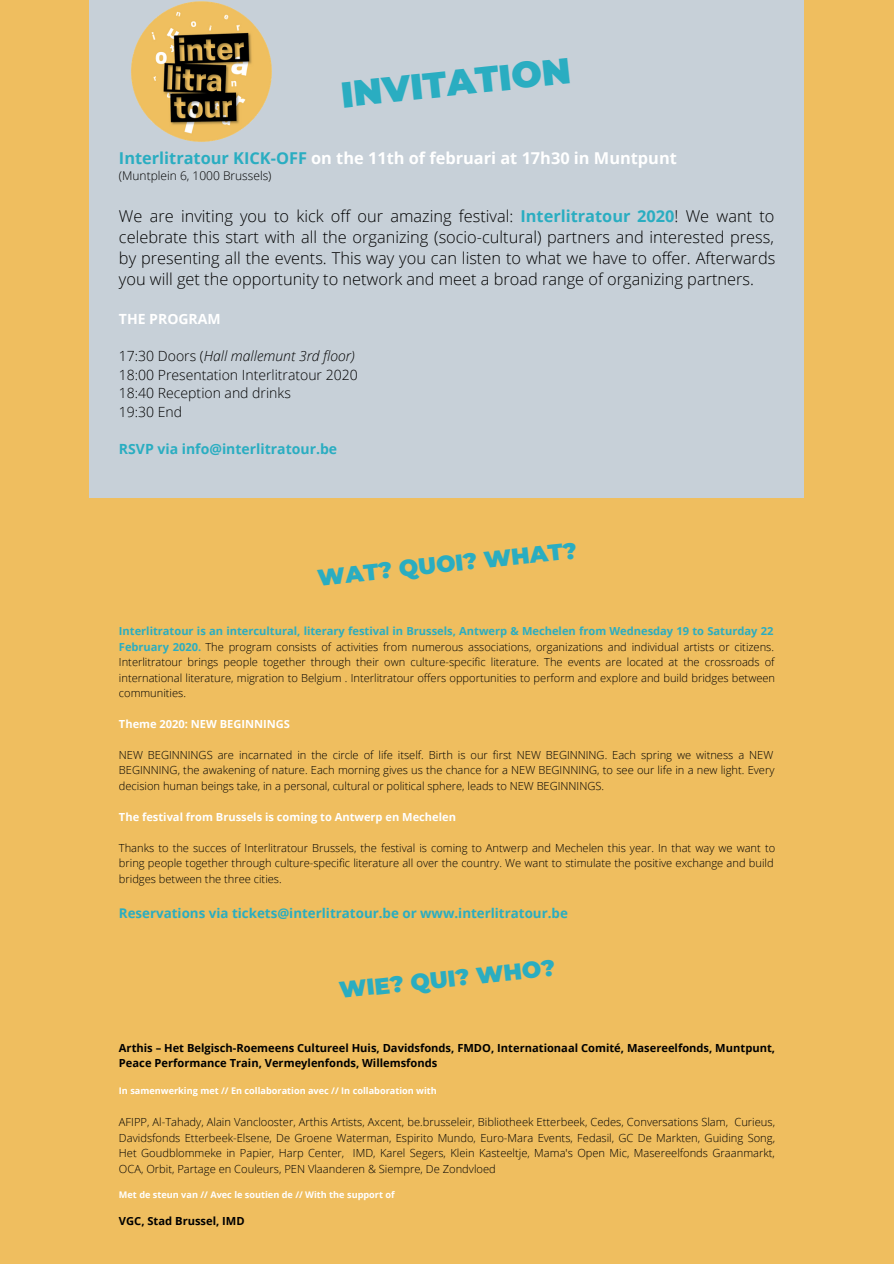
<style>
.page{position:relative;width:894px;height:1264px;background:#fff}
.page>*{position:absolute;margin:0;border:0;box-sizing:border-box;transform-origin:0 0}
.t1{font:900 36px "Montserrat";color:#2aadc1}
.t2{font:900 22.8px "Montserrat";color:#2aadc1}
.t3{font:300 16.35px/20.9px "Open Sans";color:#000;text-align:justify}
.t4{font:700 16.35px "Open Sans";color:#fff}
.t5{font:300 14.1px/18.6px "Open Sans";color:#000}
.t6{font:700 14.1px "Open Sans";color:#2aadc1}
.t7{font:700 14.1px "Open Sans";color:#fff}
.t8{font:700 13.35px "Open Sans";color:#2aadc1}
.t9{font:300 12px "Open Sans";color:#000}
.t10{font:300 11.1px/15.5px "Open Sans";color:#000}
.t11{font:700 11.1px/15.5px "Open Sans";color:#000}
.t12{font:700 11.1px "Open Sans";color:#fff}
.t13{font:700 9.15px "Open Sans";color:#fff}
.s1{color:#2aadc1}
.s2{font-weight:700;color:#2aadc1}
.s3{font-style:italic}
</style>
<div class="page">
<div style="left:0;top:0;width:893px;height:1263px;background:#efbe5f"></div>
<div style="left:89px;top:0;width:714px;height:497px;background:#c7d0d8"></div>
<img style="left:131px;top:1px;width:141px;height:141px">
<h1 class="t1" style="left:338px;top:73px;width:232px;rotate:-6deg">INVITATION</h1>
<h3 class="t4" style="left:119px;top:146px;width:559px"><span class="s1">Interlitratour KICK-OFF</span> on the 11th of februari at 17h30 in Muntpunt</h3>
<p class="t9" style="left:119px;top:167px;width:154px">(Muntplein 6, 1000 Brussels)</p>
<p class="t3" style="left:119px;top:205px;width:657px">We are inviting you to kick off our amazing festival: <span class="s2">Interlitratour 2020</span>! We want to celebrate this start with all the organizing (socio-cultural) partners and interested press, by presenting all the events. This way you can listen to what we have to offer. Afterwards you will get the opportunity to network and meet a broad range of organizing partners.</p>
<p class="t7" style="left:119px;top:309px;width:103px">THE PROGRAM</p>
<p class="t5" style="left:119px;top:346px;width:240px">17:30 Doors (<span class="s3">Hall mallemunt 3rd floor)<br></span>18:00 Presentation Interlitratour 2020<br>18:40 Reception and drinks<br>19:30 End</p>
<p class="t6" style="left:119px;top:439px;width:220px">RSVP via info@interlitratour.be</p>
<h2 class="t2" style="left:316px;top:563px;width:262px;rotate:-6deg">WAT? QUOI? WHAT?</h2>
<p class="t10" style="left:119px;top:623px;width:657px"><span class="s2">Interlitratour is an intercultural, literary festival in Brussels, Antwerp &amp; Mechelen from Wednesday 19 to Saturday 22<br>February 2020.</span> The program consists of activities from numerous associations, organizations and individual artists or citizens.<br>Interlitratour brings people together through their own culture-specific literature. The events are located at the crossroads of international literature, migration to Belgium . Interlitratour offers opportunities to perform and explore and build bridges between communities.</p>
<p class="t12" style="left:119px;top:716px;width:172px">Theme 2020: NEW BEGINNINGS</p>
<p class="t10" style="left:119px;top:747px;width:656px;text-align:justify">NEW BEGINNINGS are incarnated in the circle of life itself. Birth is our first NEW BEGINNING. Each spring we witness a NEW BEGINNING, the awakening of nature. Each morning gives us the chance for a NEW BEGINNING, to see our life in a new light. Every decision human beings take, in a personal, cultural or political sphere, leads to NEW BEGINNINGS.</p>
<p class="t12" style="left:119px;top:809px;width:338px">The festival from Brussels is coming to Antwerp en Mechelen</p>
<p class="t10" style="left:119px;top:839px;width:657px">Thanks to the succes of Interlitratour Brussels, the festival is coming to Antwerp and Mechelen this year. In that way we want to bring people together through culture-specific literature all over the country. We want to stimulate the positive exchange and build bridges between the three cities.</p>
<p class="t8" style="left:119px;top:904px;width:450px">Reservations via tickets@interlitratour.be or www.interlitratour.be</p>
<h2 class="t2" style="left:338px;top:976px;width:218px;rotate:-6deg">WIE? QUI? WHO?</h2>
<p class="t11" style="left:119px;top:1039px;width:657px">Arthis – Het Belgisch-Roemeens Cultureel Huis, Davidsfonds, FMDO, Internationaal Comité, Masereelfonds, Muntpunt,<br>Peace Performance Train, Vermeylenfonds, Willemsfonds</p>
<p class="t13" style="left:119px;top:1084px;width:319px">In samenwerking met // En collaboration avec // In collaboration with</p>
<p class="t10" style="left:119px;top:1114px;width:657px;text-align:justify">AFIPP, Al-Tahady, Alain Vanclooster, Arthis Artists, Axcent, be.brusseleir, Bibliotheek Etterbeek, Cedes, Conversations Slam, Curieus, Davidsfonds Etterbeek-Elsene, De Groene Waterman, Espirito Mundo, Euro-Mara Events, Fedasil, GC De Markten, Guiding Song, Het Goudblommeke in Papier, Harp Center, IMD, Karel Segers, Klein Kasteeltje, Mama's Open Mic, Masereelfonds Graanmarkt, OCA, Orbit, Partage en Couleurs, PEN Vlaanderen &amp; Siempre, De Zondvloed</p>
<p class="t13" style="left:119px;top:1187px;width:277px">Met de steun van // Avec le soutien de // With the support of</p>
<p class="t11" style="left:119px;top:1213px;width:127px">VGC, Stad Brussel, IMD</p>
</div>
